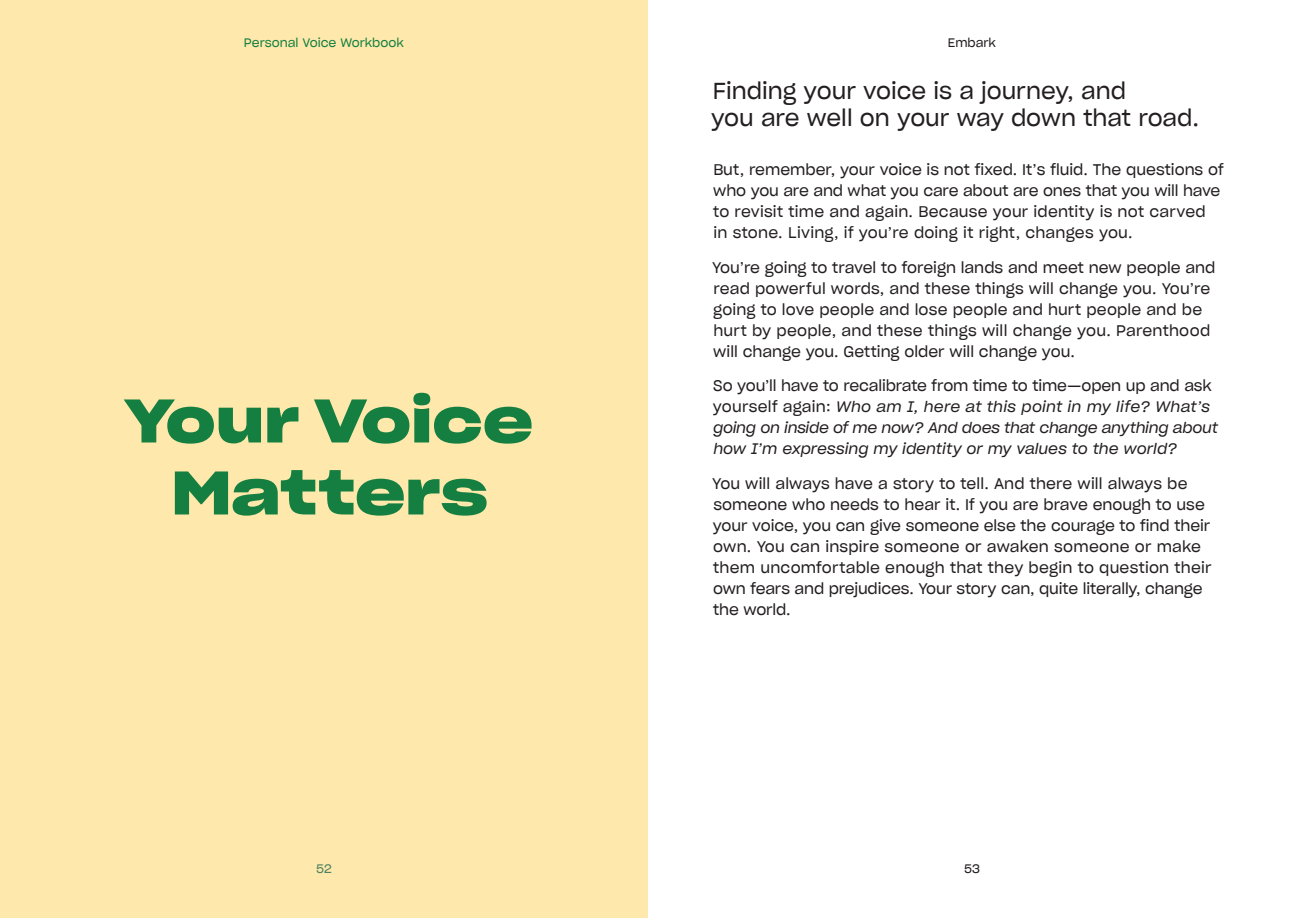
<style>
.page{position:relative;width:1296px;height:918px;background:#fff}
.page>*{position:absolute;margin:0;border:0;box-sizing:border-box;transform-origin:0 0}
.t1{font:60px "Sharp Grotesk Sm Bold 25";color:#157f42}
.Paragraph_Style_1{font:22.5px/27px "Sharp Grotesk Book 20";color:#231f20}
.Paragraph_Style_1-2{font:15px/21px "Sharp Grotesk Book 20";color:#231f20}
.Paragraph_Style_1-3{font:15px/21px "Sharp Grotesk Book Italic 20";letter-spacing:-.01em;color:#231f20}
.t2{font:12px "Sharp Grotesk Book 20";color:#157f42}
.t3{font:12px "Sharp Grotesk Book 20";color:#231f20}
.t4{font:12px "Sharp Grotesk Book 20";color:#4c8264}
.s1{font-family:"Sharp Grotesk Book 20"}
</style>
<div class="page">
<div style="left:0;top:0;width:648px;height:918px;background:#ffe8ab"></div>
<p class="t2" style="left:244px;top:33px;width:162px">Personal Voice Workbook</p>
<p class="t3" style="left:948px;top:33px;width:50px">Embark</p>
<p class="t1" style="left:126px;top:368px;width:409px">Your Voice</p>
<p class="t1" style="left:171px;top:440px;width:318px">Matters</p>
<p class="t4" style="left:316px;top:859px;width:17px">52</p>
<p class="Paragraph_Style_1" style="left:711px;top:76px;width:490px">Finding your voice is a journey, and<br>you are well on your way down that road.</p>
<p class="Paragraph_Style_1-2" style="left:713px;top:159px;width:512px">But, remember, your voice is not fixed. It’s fluid. The questions of who you are and what you care about are ones that you will have to revisit time and again. Because your identity is not carved<br>in stone. Living, if you’re doing it right, changes you.</p>
<p class="Paragraph_Style_1-2" style="left:712px;top:256px;width:505px">You’re going to travel to foreign lands and meet new people and read powerful words, and these things will change you. You’re going to love people and lose people and hurt people and be hurt by people, and these things will change you. Parenthood will change you. Getting older will change you.</p>
<p class="Paragraph_Style_1-3" style="left:713px;top:375px;width:507px"><span class="s1">So you’ll have to recalibrate from time to time—open up and ask yourself again:</span> Who am I, here at this point in my life? What’s going on inside of me now? And does that change anything about how I’m expressing my identity or my values to the world?</p>
<p class="Paragraph_Style_1-2" style="left:712px;top:472px;width:501px">You will always have a story to tell. And there will always be someone who needs to hear it. If you are brave enough to use your voice, you can give someone else the courage to find their own. You can inspire someone or awaken someone or make them uncomfortable enough that they begin to question their own fears and prejudices. Your story can, quite literally, change the world.</p>
<p class="t3" style="left:964px;top:859px;width:17px">53</p>
</div>
